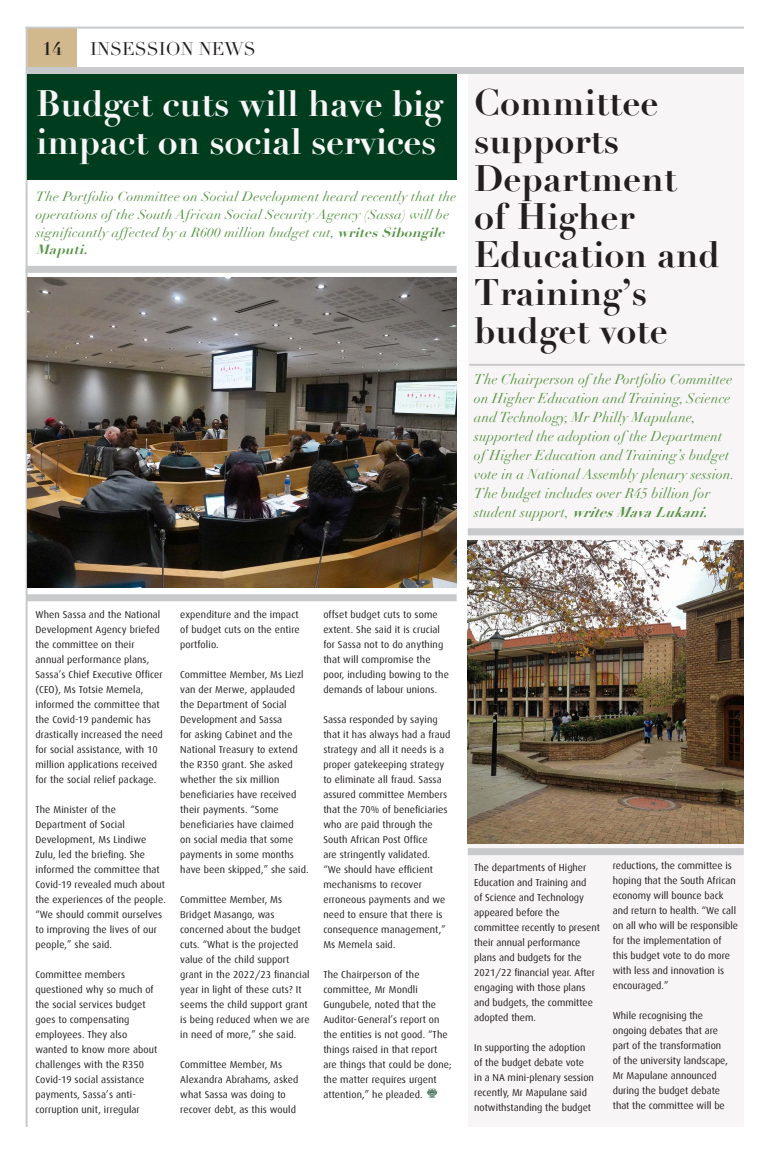
<style>
.page{position:relative;width:780px;height:1163px;background:#fff}
.page>*{position:absolute;margin:0;border:0;box-sizing:border-box;transform-origin:0 0}
.header_3{font:700 36px/38px "Didot";color:#231f20}
.header_3-2{font:700 36px/38px "Didot";letter-spacing:-.01em;color:#f8f5f6}
.t1{font:18px "Didot";color:#231f20}
.t2{font:700 18px "Didot";color:#231f20}
.t3{font:italic 14px/19px "Didot";letter-spacing:.01em;color:#549341}
.t4{font:italic 13.1px/17.8px "Didot";letter-spacing:.01em;color:#549341;scale:1.07 1}
.header_3-3{font:10px/15px "Dax";letter-spacing:.01em;color:#231f20}
.s1{font-weight:700}
</style>
<div class="page">
<div style="left:27px;top:27px;width:50px;height:43px;background:#d2b98d"></div>
<hr style="left:26px;top:27px;width:2px;height:1099px;background:#c7c9cb">
<hr style="left:26px;top:27px;width:718px;height:2px;background:#c7c9cb">
<div style="left:28px;top:67px;width:716px;height:7px;background:#c7c9cb"></div>
<div style="left:468px;top:74px;width:276px;height:1052px;background:#f8f5f6"></div>
<div style="left:28px;top:74px;width:428px;height:106px;background:#003d1f"></div>
<img style="left:28px;top:278px;width:428px;height:309px">
<div style="left:26px;top:266px;width:430px;height:7px;background:#c7c9cb"></div>
<div style="left:27px;top:594px;width:429px;height:7px;background:#c7c9cb"></div>
<hr style="left:469px;top:364px;width:275px;height:2px;background:#c7c9cb">
<div style="left:467px;top:528px;width:276px;height:7px;background:#c7c9cb"></div>
<div style="left:467px;top:848px;width:276px;height:7px;background:#c7c9cb"></div>
<img style="left:467px;top:540px;width:276px;height:303px">
<svg style="left:427px;top:1088px;width:10px;height:9px"></svg>
<h2 class="t2" style="left:42px;top:38px;width:22px">14</h2>
<h2 class="t1" style="left:90px;top:38px;width:167px">INSESSION NEWS</h2>
<p class="header_3-2" style="left:36px;top:84px;width:408px">Budget cuts will have big impact on social services</p>
<p class="t4" style="left:36px;top:188px;width:395px">The Portfolio Committee on Social Development heard recently that the operations of the South African Social Security Agency (Sassa) will be significantly affected by a R600 million budget cut, <span class="s1">writesSibongile Maputi.</span></p>
<p class="header_3" style="left:474px;top:84px;width:247px">Committee supports<br>Department<br>of Higher<br>Education and<br>Training’s budget vote</p>
<p class="t3" style="left:474px;top:370px;width:262px">The Chairperson of the Portfolio Committee on Higher Education and Training, Science and Technology, Mr Philly Mapulane, supported the adoption of the Department of Higher Education and Training’s budget vote in a National Assembly plenary session.<br>The budget includes over R45 billion for<br>s t u d e n t s upp o r t , <span class="s1">writesMavaLukani.</span></p>
<p class="header_3-3" style="left:35px;top:606px;width:129px">When Sassa and the National<br>Development Agency briefed the committee on their annual performance plans,<br>Sassa’s Chief Executive Officer (CEO), Ms Totsie Memela, informed the committee that the Covid-19 pandemic has drastically increased the need for social assistance, with 10 million applications received for the social relief package.</p>
<p class="header_3-3" style="left:35px;top:801px;width:132px">The Minister of the<br>Department of Social<br>Development, Ms Lindiwe<br>Zulu, led the briefing. She informed the committee that<br>Covid-19 revealed much about the experiences of the people. “We should commit ourselves to improving the lives of our people,” she said.</p>
<p class="header_3-3" style="left:35px;top:966px;width:123px">Committee members questioned why so much of the social services budget goes to compensating employees. They also wanted to know more about challenges with the R350<br>Covid-19 social assistance payments, Sassa’s anti&shy;corruption unit, irregular</p>
<p class="header_3-3" style="left:180px;top:606px;width:121px;text-align:justify">expenditure and the impact of budget cuts on the entire portfolio.</p>
<p class="header_3-3" style="left:180px;top:666px;width:130px">Committee Member, Ms Liezl van der Merwe, applauded the Department of Social<br>Development and Sassa<br>for asking Cabinet and the<br>National Treasury to extend the R350 grant. She asked whether the six million beneficiaries have received their payments. “Some beneficiaries have claimed<br>on social media that some payments in some months have been skipped,” she said.</p>
<p class="header_3-3" style="left:180px;top:891px;width:131px">Committee Member, Ms<br>Bridget Masango, was concerned about the budget cuts. “What is the projected value of the child support grant in the 2022/23 financial year in light of these cuts? It seems the child support grant is being reduced when we are in need of more,” she said.</p>
<p class="header_3-3" style="left:180px;top:1056px;width:120px">Committee Member, Ms<br>Alexandra Abrahams, asked what Sassa was doing to recover debt, as this would</p>
<p class="header_3-3" style="left:323px;top:606px;width:127px">offset budget cuts to some extent. She said it is crucial for Sassa not to do anything that will compromise the poor, including bowing to the demands of labour unions.</p>
<p class="header_3-3" style="left:323px;top:711px;width:129px">Sassa responded by saying that it has always had a fraud strategy and all it needs is a proper gatekeeping strategy to eliminate all fraud. Sassa assured committee Members that the 70% of beneficiaries who are paid through the<br>South African Post Office<br>are stringently validated.<br>“We should have efficient mechanisms to recover erroneous payments and we need to ensure that there is consequence management,”<br>Ms Memela said.</p>
<p class="header_3-3" style="left:323px;top:966px;width:130px">The Chairperson of the committee, Mr Mondli<br>Gungubele, noted that the<br>Auditor-General’s report on the entities is not good. “The things raised in that report are things that could be done; the matter requires urgent attention,” he pleaded.</p>
<p class="header_3-3" style="left:474px;top:860px;width:127px">The departments of Higher<br>Education and Training and<br>of Science and Technology appeared before the committee recently to present their annual performance plans and budgets for the<br>2021/22 financial year. After engaging with those plans and budgets, the committee adopted them.</p>
<p class="header_3-3" style="left:474px;top:1040px;width:121px">In supporting the adoption of the budget debate vote in a NA mini-plenary session recently, Mr Mapulane said notwithstanding the budget</p>
<p class="header_3-3" style="left:612px;top:858px;width:127px">reductions, the committee is hoping that the South African economy will bounce back and return to health. “We call on all who will be responsible for the implementation of this budget vote to do more with less and innovation is encouraged.”</p>
<p class="header_3-3" style="left:612px;top:1008px;width:117px">While recognising the ongoing debates that are part of the transformation of the university landscape,<br>Mr Mapulane announced during the budget debate that the committee will be</p>
</div>
